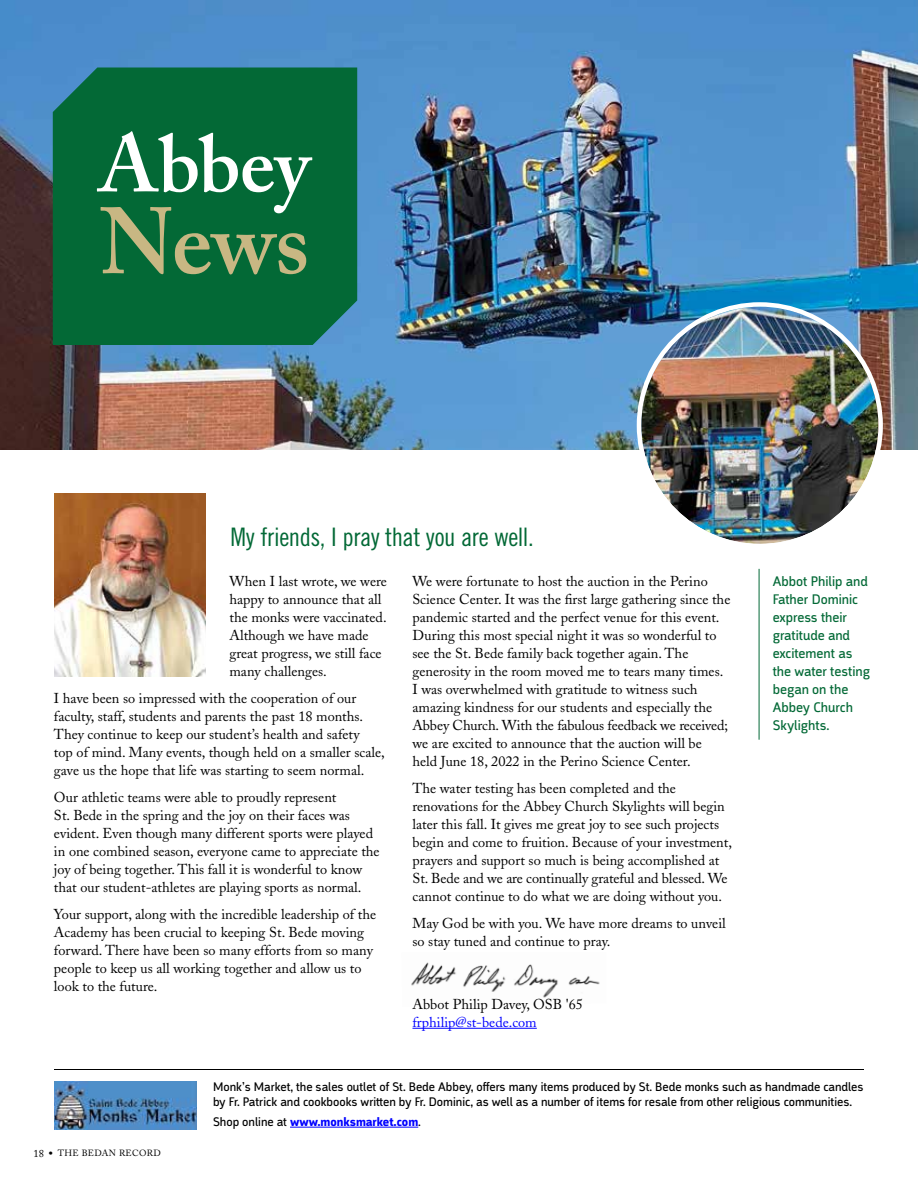
<style>
.page{position:relative;width:918px;height:1188px;background:#fff}
.page>*{position:absolute;margin:0;border:0;box-sizing:border-box;transform-origin:0 0}
.t1{font:600 93px "Adobe Caslon";color:#c8b783}
.t2{font:600 81px "Adobe Caslon";letter-spacing:-.005em;color:#fff}
.t3{font:25.5px "Trade Gothic Cond Eighteen";letter-spacing:-.015em;color:#036936}
.t4{font:14.25px/18px "Adobe Caslon";color:#000}
.t5{font:14.25px/18px "Argumentum";color:#036936}
.t6{font:14.25px "Adobe Caslon";color:#00f}
.t7{font:12.75px/15px "Argumentum";color:#000}
.t8{font:700 12.75px "Argumentum";color:#00f}
.t9{font:9px "Adobe Caslon";letter-spacing:.04em;color:#000}
.s1{font-size:10.5px}
.s2{font-size:13.5px}
.s3{font-weight:400;color:#000}
</style>
<div class="page">
<img style="left:411px;top:962px;width:189px;height:36px">
<img style="left:0;top:0;width:918px;height:450px">
<img style="left:641px;top:307px;width:237px;height:237px;border-radius:119px">
<div style="left:53px;top:68px;width:304px;height:277px;background:#036936"></div>
<hr style="left:290px;top:1127px;width:128px;height:1px;background:#00f">
<img style="left:54px;top:1082px;width:143px;height:47px">
<hr style="left:412px;top:1028px;width:125px;height:1px;background:#00f">
<img style="left:54px;top:493px;width:152px;height:183px">
<hr style="left:54px;top:1069px;width:810px;height:1px;background:#000">
<hr style="left:759px;top:569px;width:1px;height:171px;background:#036936">
<h2 class="t2" style="left:98px;top:115px;width:214px">Abbey</h2>
<h1 class="t1" style="left:99px;top:186px;width:211px">News</h1>
<h3 class="t3" style="left:230px;top:522px;width:305px">My friends, I pray that you are well.</h3>
<p class="t4" style="left:230px;top:572px;width:159px">When I last wrote, we were happy to announce that all the monks were vaccinated.<br>Although we have made great progress, we still face many challenges.</p>
<p class="t4" style="left:54px;top:689px;width:332px">I have been so impressed with the cooperation of our faculty, staff, students and parents the past 18 months.<br>They continue to keep our student’s health and safety<br>top of mind. Many events, though held on a smaller scale, gave us the hope that life was starting to seem normal.</p>
<p class="t4" style="left:54px;top:788px;width:327px">Our athletic teams were able to proudly represent<br>St. Bede in the spring and the joy on their faces was evident. Even though many different sports were played in one combined season, everyone came to appreciate the joy of being together. This fall it is wonderful to know that our student-athletes are playing sports as normal.</p>
<p class="t4" style="left:54px;top:905px;width:324px">Your support, along with the incredible leadership of the Academy has been crucial to keeping St. Bede moving forward. There have been so many efforts from so many people to keep us all working together and allow us to look to the future.</p>
<p class="t4" style="left:412px;top:572px;width:319px">We were fortunate to host the auction in the Perino Science Center. It was the first large gathering since the pandemic started and the perfect venue for this event.<br>During this most special night it was so wonderful to see the St. Bede family back together again. The generosity in the room moved me to tears many times.<br>I was overwhelmed with gratitude to witness such amazing kindness for our students and especially the Abbey Church. With the fabulous feedback we received; we are excited to announce that the auction will be<br>held June 18, 2022 in the Perino Science Center.</p>
<p class="t4" style="left:412px;top:779px;width:321px">The water testing has been completed and the renovations for the Abbey Church Skylights will begin later this fall. It gives me great joy to see such projects begin and come to fruition. Because of your investment, prayers and support so much is being accomplished at St. Bede and we are continually grateful and blessed. We cannot continue to do what we are doing without you.</p>
<p class="t4" style="left:412px;top:914px;width:315px">May God be with you. We have more dreams to unveil so stay tuned and continue to pray.</p>
<p class="t4" style="left:412px;top:995px;width:172px">Abbot Philip Davey, OSB '65</p>
<p class="t6" style="left:412px;top:1014px;width:126px">frphilip@st-bede.com</p>
<p class="t5" style="left:773px;top:572px;width:99px">Abbot Philip and<br>Father Dominic express their gratitude and excitement as the water testing began on the<br>Abbey Church<br>Skylights.</p>
<p class="t9" style="left:33px;top:1148px;width:129px"><span class="s1">18</span> <span class="s2">•</span> THE BEDAN RECORD</p>
<p class="t7" style="left:213px;top:1080px;width:652px">Monk’s Market, the sales outlet of St. Bede Abbey, offers many items produced by St. Bede monks such as handmade candles by Fr. Patrick and cookbooks written by Fr. Dominic, as well as a number of items for resale from other religious communities.</p>
<p class="t8" style="left:213px;top:1114px;width:209px"><span class="s3">Shop online at</span> www.monksmarket.com<span class="s3">.</span></p>
</div>
